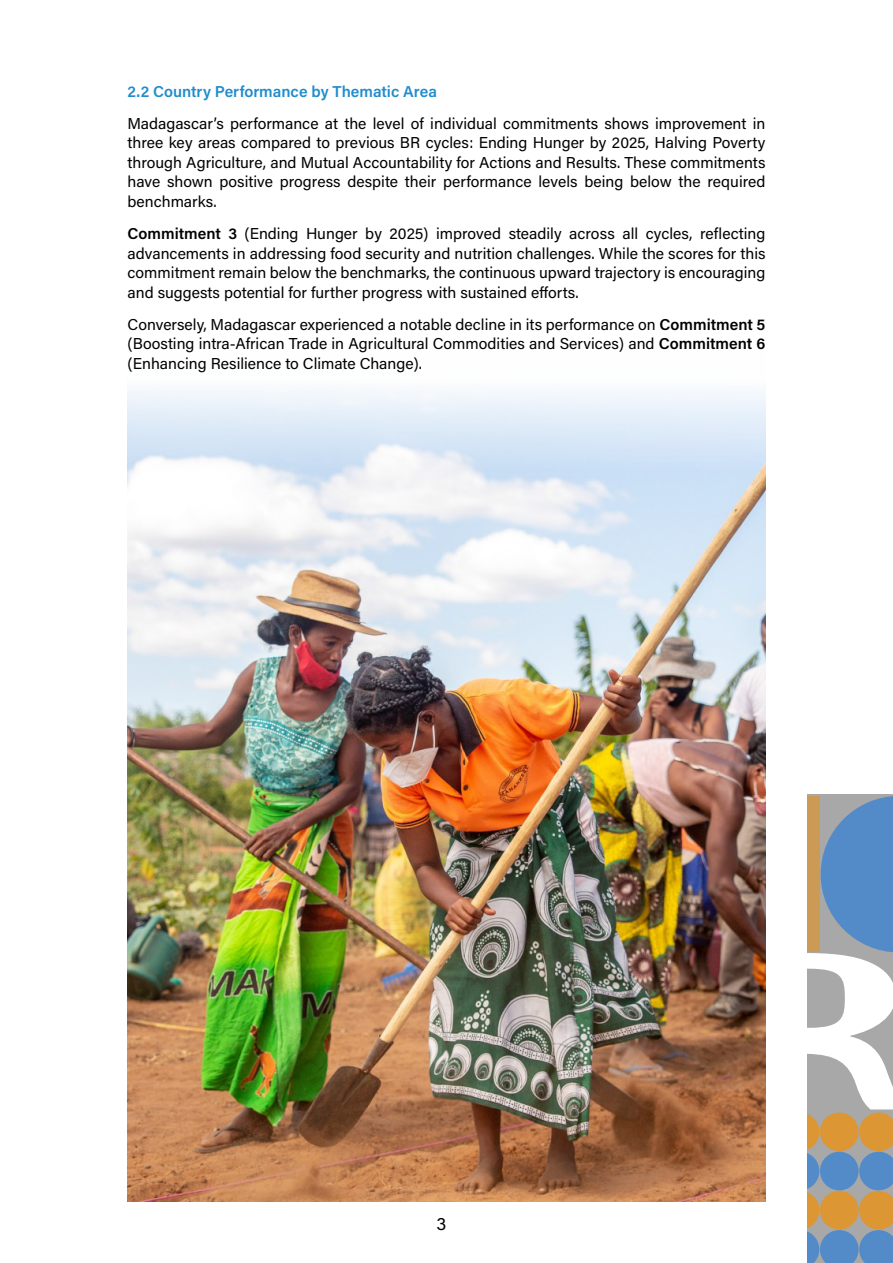
<style>
.page{position:relative;width:893px;height:1263px;background:#fff}
.page>*{position:absolute;margin:0;border:0;box-sizing:border-box;transform-origin:0 0}
.t1{font:18px "Acumin Pro";color:#000}
.t2{font:15.75px/19.5px "Acumin Pro";color:#000;text-align:justify}
.Heading_4{font:600 15.75px "Acumin Pro";color:#218ccc}
.s1{font-weight:600}
</style>
<div class="page">
<svg style="left:808px;top:796px;width:85px;height:467px"></svg>
<img style="left:128px;top:390px;width:637px;height:811px">
<p class="Heading_4" style="left:128px;top:80px;width:311px">2.2 Country Performance by Thematic Area</p>
<p class="t2" style="left:128px;top:113px;width:639px">Madagascar’s performance at the level of individual commitments shows improvement in three key areas compared to previous BR cycles: Ending Hunger by 2025, Halving Poverty through Agriculture, and Mutual Accountability for Actions and Results. These commitments have shown positive progress despite their performance levels being below the required benchmarks.</p>
<p class="t2" style="left:128px;top:223px;width:639px"><span class="s1">Commitment 3</span> (Ending Hunger by 2025) improved steadily across all cycles, reflecting advancements in addressing food security and nutrition challenges. While the scores for this commitment remain below the benchmarks, the continuous upward trajectory is encouraging and suggests potential for further progress with sustained efforts.</p>
<p class="t2" style="left:128px;top:314px;width:639px">Conversely, Madagascar experienced a notable decline in its performance on <span class="s1">Commitment 5 </span>(Boosting intra-African Trade in Agricultural Commodities and Services) and <span class="s1">Commitment 6 </span>(Enhancing Resilience to Climate Change).</p>
<p class="t1" style="left:437px;top:1211px;width:11px">3</p>
</div>
